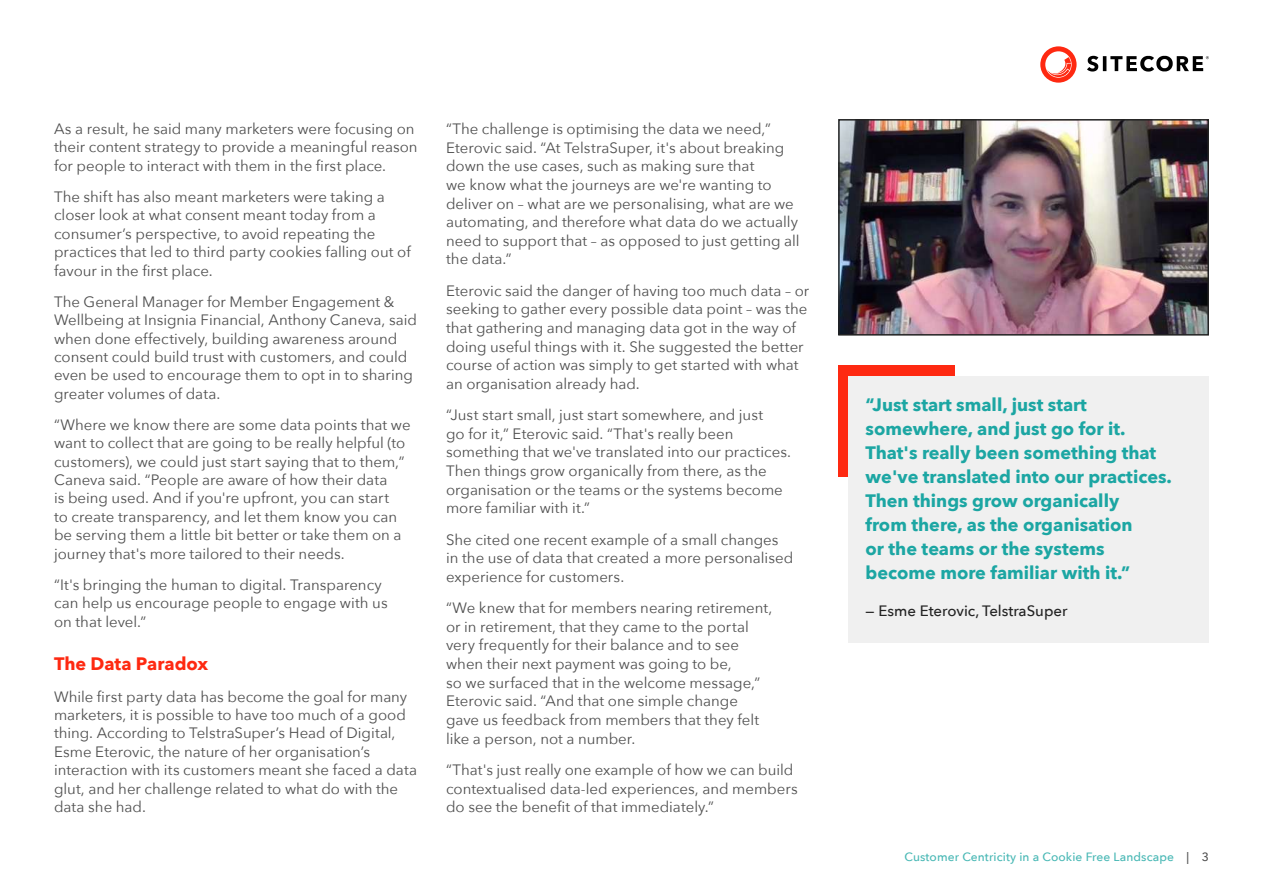
<style>
.page{position:relative;width:1263px;height:893px;background:#fff}
.page>*{position:absolute;margin:0;border:0;box-sizing:border-box;transform-origin:0 0}
.t1{font:700 18px/24px "Avenir Next";color:#1ca6a3}
.t2{font:700 18px "Avenir Next";color:#fe2911}
.t3{font:15px/18.6px "Avenir Next";color:#4f4f4f}
.t4{font:500 15px "Avenir Next";color:#232323}
.t5{font:500 12px "Avenir Next";letter-spacing:.01em;color:#49b8b5}
.s1{color:#4f4f4f}
</style>
<div class="page">
<svg style="left:1040px;top:46px;width:36px;height:37px"></svg>
<svg style="left:1087px;top:56px;width:122px;height:16px"></svg>
<img style="left:841px;top:122px;width:365px;height:211px">
<div style="left:838px;top:119px;width:371px;height:217px;border:2px solid #232323"></div>
<div style="left:838px;top:366px;width:117px;height:111px;background:#fe2911"></div>
<div style="left:848px;top:376px;width:361px;height:266px;background:#f0f0f0"></div>
<p class="t3" style="left:54px;top:119px;width:365px">As a result, he said many marketers were focusing on their content strategy to provide a meaningful reason for people to interact with them in the first place.</p>
<p class="t3" style="left:54px;top:187px;width:358px">The shift has also meant marketers were taking a closer look at what consent meant today from a consumer’s perspective, to avoid repeating the practices that led to third party cookies falling out of favour in the first place.</p>
<p class="t3" style="left:54px;top:292px;width:364px">The General Manager for Member Engagement &amp; Wellbeing at Insignia Financial, Anthony Caneva, said when done effectively, building awareness around consent could build trust with customers, and could even be used to encourage them to opt in to sharing greater volumes of data.</p>
<p class="t3" style="left:54px;top:415px;width:358px">“Where we know there are some data points that we want to collect that are going to be really helpful (to customers), we could just start saying that to them,” Caneva said. “People are aware of how their data<br>is being used. And if you're upfront, you can start<br>to create transparency, and let them know you can be serving them a little bit better or take them on a journey that's more tailored to their needs.</p>
<p class="t3" style="left:54px;top:575px;width:335px">“It's bringing the human to digital. Transparency can help us encourage people to engage with us on that level.”</p>
<p class="t2" style="left:54px;top:649px;width:156px">The Data Paradox</p>
<p class="t3" style="left:54px;top:686px;width:365px">While first party data has become the goal for many marketers, it is possible to have too much of a good thing. According to TelstraSuper’s Head of Digital, Esme Eterovic, the nature of her organisation’s interaction with its customers meant she faced a data glut, and her challenge related to what do with the data she had.</p>
<p class="t3" style="left:446px;top:119px;width:355px">“The challenge is optimising the data we need,” Eterovic said. “At TelstraSuper, it's about breaking down the use cases, such as making sure that<br>we know what the journeys are we're wanting to deliver on – what are we personalising, what are we automating, and therefore what data do we actually need to support that – as opposed to just getting all the data.”</p>
<p class="t3" style="left:446px;top:281px;width:365px">Eterovic said the danger of having too much data – or seeking to gather every possible data point – was the that gathering and managing data got in the way of doing useful things with it. She suggested the better course of action was simply to get started with what an organisation already had.</p>
<p class="t3" style="left:446px;top:405px;width:346px">“Just start small, just start somewhere, and just<br>go for it,” Eterovic said. “That's really been something that we've translated into our practices.<br>Then things grow organically from there, as the organisation or the teams or the systems become more familiar with it.”</p>
<p class="t3" style="left:446px;top:529px;width:349px">She cited one recent example of a small changes in the use of data that created a more personalised experience for customers.</p>
<p class="t3" style="left:446px;top:598px;width:328px">“We knew that for members nearing retirement, or in retirement, that they came to the portal very frequently for their balance and to see when their next payment was going to be,<br>so we surfaced that in the welcome message,” Eterovic said. “And that one simple change gave us feedback from members that they felt like a person, not a number.</p>
<p class="t3" style="left:446px;top:760px;width:353px">“That's just really one example of how we can build contextualised data-led experiences, and members do see the benefit of that immediately.”</p>
<p class="t1" style="left:865px;top:392px;width:308px">“Just start small, just start somewhere, and just go for it.<br>That's really been something that we've translated into our practices.<br>Then things grow organically<br>from there, as the organisation<br>or the teams or the systems become more familiar with it.”</p>
<p class="t4" style="left:865px;top:598px;width:203px">— Esme Eterovic, TelstraSuper</p>
<p class="t5" style="left:904px;top:846px;width:306px">Customer Centricity in a Cookie Free Landscape <span class="s1">| 3</span></p>
</div>
